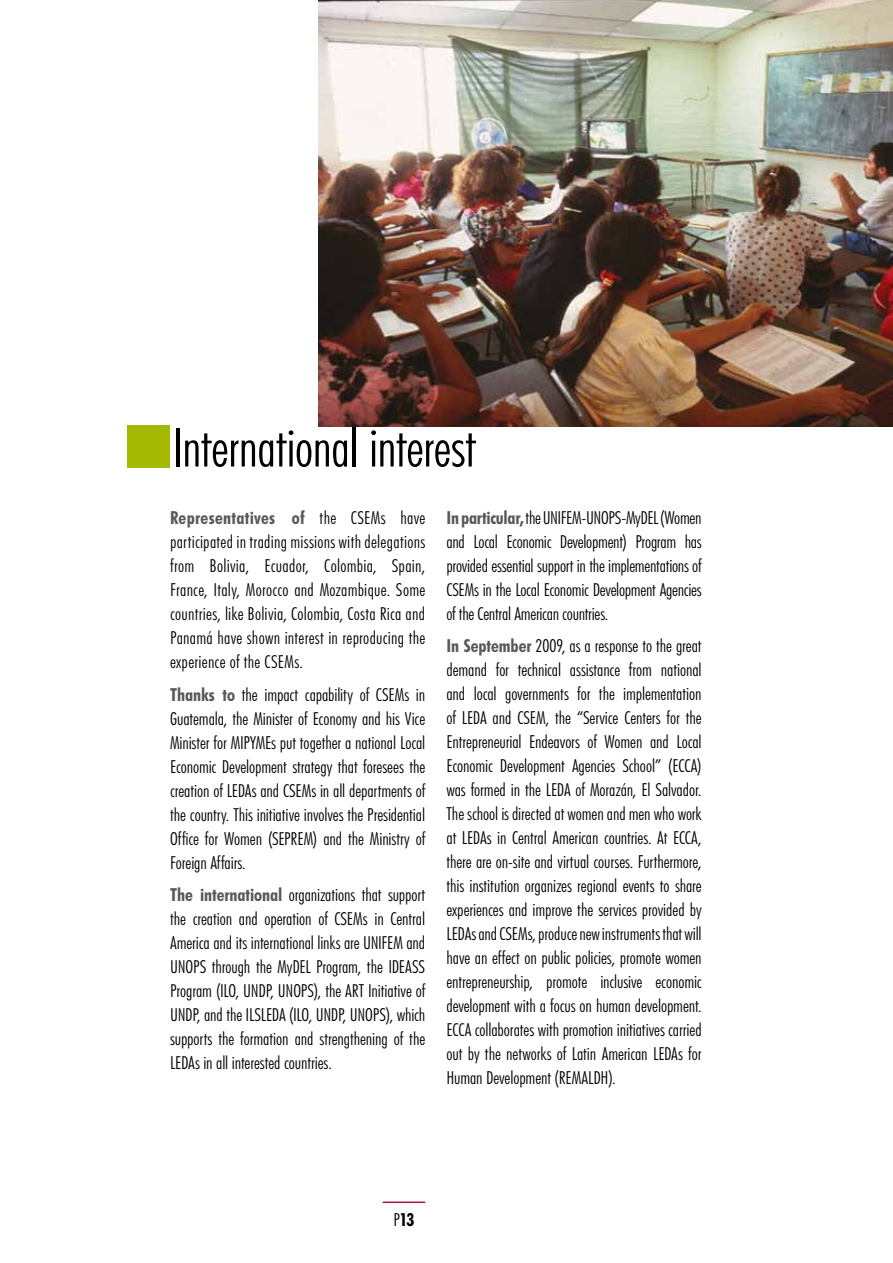
<style>
.page{position:relative;width:893px;height:1263px;background:#fff}
.page>*{position:absolute;margin:0;border:0;box-sizing:border-box;transform-origin:0 0}
.t1{font:300 condensed 54px "Futura BT";letter-spacing:-.01em;color:#000}
.t2{font:300 condensed 18px/24px "Futura BT";letter-spacing:-.005em;color:#000;text-align:justify}
.t3{font:700 condensed 18px "Futura BT";color:#000}
.s1{font-weight:700;color:#58585a}
.s2{font-weight:300}
</style>
<div class="page">
<hr style="left:383px;top:1201px;width:42px;height:2px;background:#af0d4e">
<div style="left:128px;top:425px;width:42px;height:43px;background:#a4ba00"></div>
<img style="left:319px;top:0;width:574px;height:426px">
<h1 class="t1" style="left:172px;top:414px;width:305px">International interest</h1>
<p class="t2" style="left:170px;top:505px;width:257px"><span class="s1">Representatives of</span> the CSEMs have participated in trading missions with delegations from Bolivia, Ecuador, Colombia, Spain, France, Italy, Morocco and Mozambique. Some countries, like Bolivia, Colombia, Costa Rica and Panamá have shown interest in reproducing the experience of the CSEMs.</p>
<p class="t2" style="left:170px;top:682px;width:257px"><span class="s1">Thanks to</span> the impact capability of CSEMs in Guatemala, the Minister of Economy and his Vice Minister for MIPYMEs put together a national Local Economic Development strategy that foresees the creation of LEDAs and CSEMs in all departments of the country. This initiative involves the Presidential Office for Women (SEPREM) and the Ministry of Foreign Affairs.</p>
<p class="t2" style="left:170px;top:882px;width:257px"><span class="s1">The international</span> organizations that support the creation and operation of CSEMs in Central America and its international links are UNIFEM and UNOPS through the MyDEL Program, the IDEASS Program (ILO, UNDP, UNOPS), the ART Initiative of UNDP, and the ILSLEDA (ILO, UNDP, UNOPS), which supports the formation and strengthening of the LEDAs in all interested countries.</p>
<p class="t2" style="left:446px;top:505px;width:257px"><span class="s1">In particular,</span> the UNIFEM-UNOPS-MyDEL (Women and Local Economic Development) Program has provided essential support in the implementations of CSEMs in the Local Economic Development Agencies of the Central American countries.</p>
<p class="t2" style="left:446px;top:634px;width:257px"><span class="s1">In September</span> 2009, as a response to the great demand for technical assistance from national and local governments for the implementation of LEDA and CSEM, the “Service Centers for the Entrepreneurial Endeavors of Women and Local Economic Development Agencies School” (ECCA) was formed in the LEDA of Morazán, El Salvador.<br>The school is directed at women and men who work at LEDAs in Central American countries. At ECCA, there are on-site and virtual courses. Furthermore, this institution organizes regional events to share experiences and improve the services provided by LEDAs and CSEMs, produce new instruments that will have an effect on public policies, promote women entrepreneurship, promote inclusive economic development with a focus on human development.<br>ECCA collaborates with promotion initiatives carried out by the networks of Latin American LEDAs for Human Development (REMALDH).</p>
<p class="t3" style="left:393px;top:1208px;width:23px"><span class="s2">P</span>13</p>
</div>
